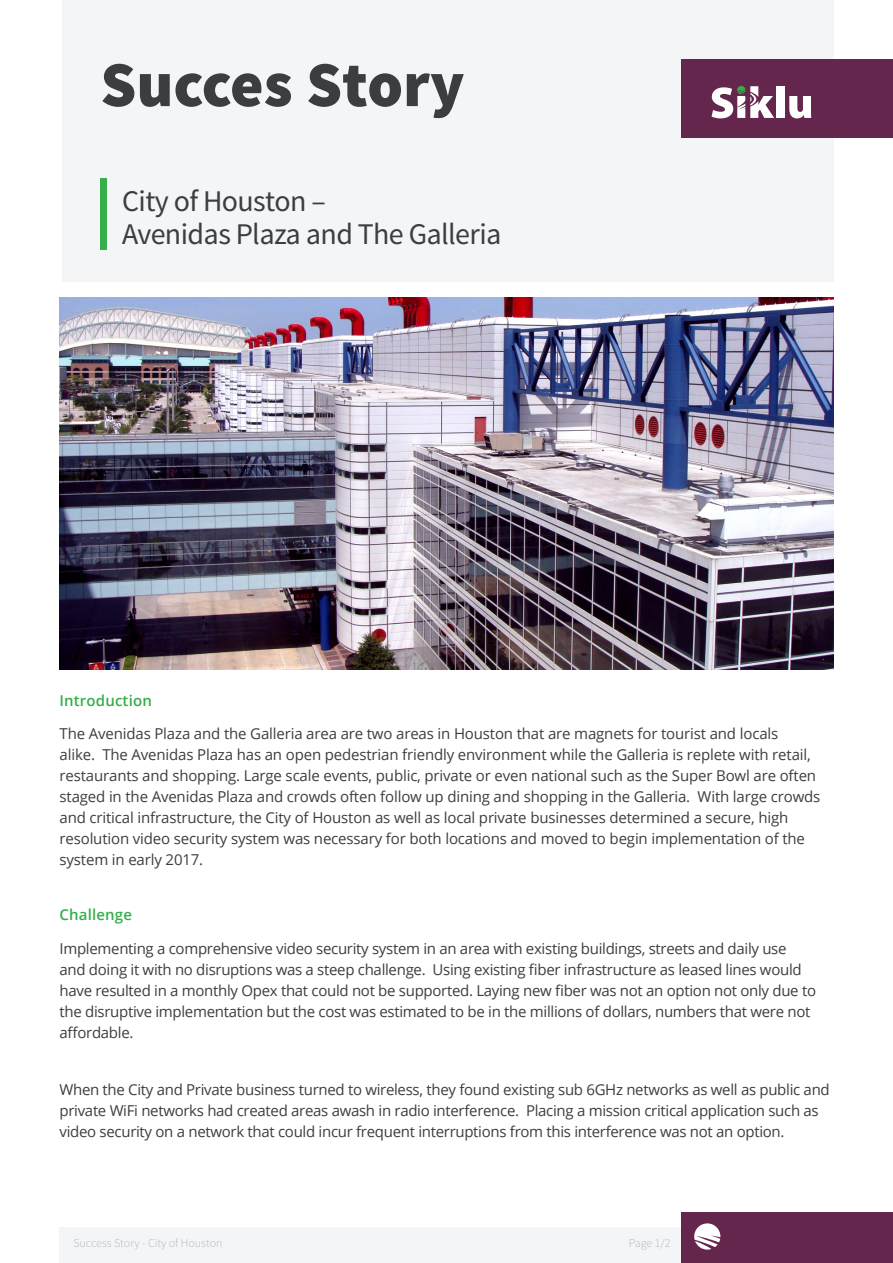
<style>
.page{position:relative;width:893px;height:1263px;background:#fff}
.page>*{position:absolute;margin:0;border:0;box-sizing:border-box;transform-origin:0 0}
.t1{font:900 64.05px "Source Sans Pro";color:#3b3e3f}
.t2{font:30px/33px "Source Sans Pro";letter-spacing:-.02em;color:#3b3e3f}
.t3{font:15px/21px "Open Sans";letter-spacing:-.02em;color:#3b3e3f}
.t4{font:600 15px "Open Sans";letter-spacing:.01em;color:#36ae49}
.t5{font:300 12px "Source Sans Pro";color:#b5b9bc}
</style>
<div class="page">
<div style="left:62px;top:0;width:771px;height:282px;background:#f4f5f6"></div>
<img style="left:60px;top:298px;width:773px;height:371px">
<div style="left:100px;top:178px;width:7px;height:72px;background:#36ae49"></div>
<div style="left:681px;top:60px;width:212px;height:78px;background:#65264d"></div>
<div style="left:776px;top:86px;width:8px;height:32px;background:#fff"></div>
<svg style="left:789px;top:96px;width:22px;height:22px"></svg>
<svg style="left:711px;top:86px;width:63px;height:32px"></svg>
<div style="left:60px;top:1228px;width:771px;height:35px;background:#f4f5f6"></div>
<div style="left:681px;top:1213px;width:212px;height:50px;background:#65264d"></div>
<svg style="left:694px;top:1223px;width:26px;height:26px"></svg>
<h1 class="t1" style="left:100px;top:43px;width:366px">Succes Story</h1>
<h2 class="t2" style="left:122px;top:185px;width:381px">City of Houston –<br>Avenidas Plaza and The Galleria</h2>
<p class="t4" style="left:60px;top:690px;width:94px">Introduction</p>
<p class="t3" style="left:102px;top:723px;width:710px;text-indent:-43px">The Avenidas Plaza and the Galleria area are two areas in Houston that are magnets for tourist and locals<br>The Avenidas Plaza has an open pedestrian friendly environment while the Galleria is replete with retail,</p>
<p class="t3" style="left:60px;top:744px;width:37px">alike.</p>
<p class="t3" style="left:60px;top:765px;width:758px">restaurants and shopping. Large scale events, public, private or even national such as the Super Bowl are often</p>
<p class="t3" style="left:698px;top:786px;width:124px">With large crowds</p>
<p class="t3" style="left:60px;top:786px;width:747px">staged in the Avenidas Plaza and crowds often follow up dining and shopping in the Galleria.<br>and critical infrastructure, the City of Houston as well as local private businesses determined a secure, high resolution video security system was necessary for both locations and moved to begin implementation of the system in early 2017.</p>
<p class="t4" style="left:60px;top:905px;width:74px">Challenge</p>
<p class="t3" style="left:433px;top:937px;width:371px;text-indent:-373px">Implementing a comprehensive video security system in an area with existing buildings, streets and daily use<br>Using existing fiber infrastructure as leased lines would</p>
<p class="t3" style="left:60px;top:958px;width:758px">and doing it with no disruptions was a steep challenge.<br>have resulted in a monthly Opex that could not be supported. Laying new fiber was not an option not only due to the disruptive implementation but the cost was estimated to be in the millions of dollars, numbers that were not affordable.</p>
<p class="t3" style="left:526px;top:1078px;width:305px;text-indent:-466px">When the City and Private business turned to wireless, they found existing sub 6GHz networks as well as public and<br>Placing a mission critical application such as</p>
<p class="t3" style="left:60px;top:1099px;width:726px">private WiFi networks had created areas awash in radio interference.<br>video security on a network that could incur frequent interruptions from this interference was not an option.</p>
<p class="t5" style="left:73px;top:1236px;width:151px">Success Story - City of Houston</p>
<p class="t5" style="left:629px;top:1236px;width:43px">Page 1/2</p>
</div>
